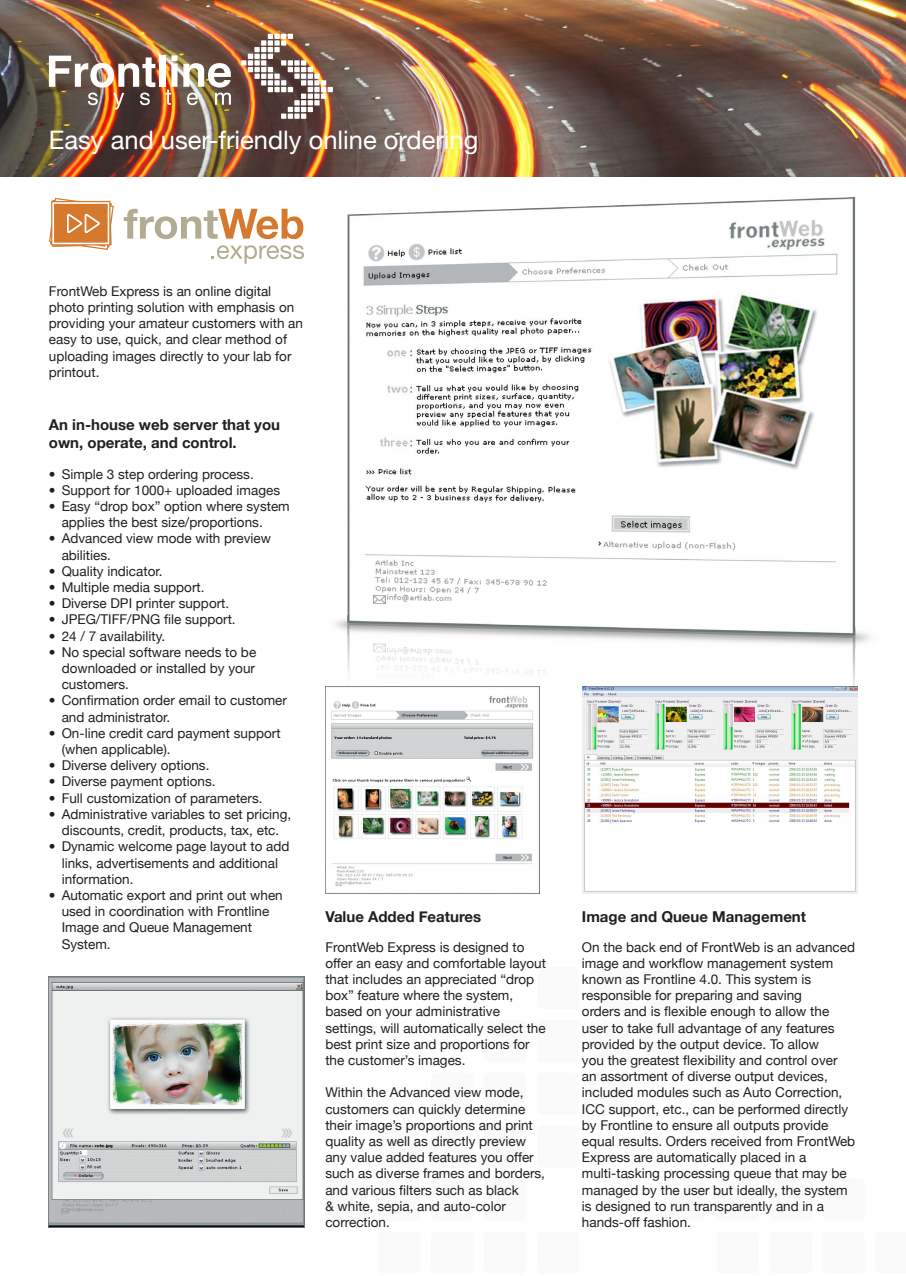
<style>
.page{position:relative;width:906px;height:1276px;background:#fff}
.page>*{position:absolute;margin:0;border:0;box-sizing:border-box;transform-origin:0 0}
.Yellow_Headline{font:25.5px "Helvetica Neue";color:#fff}
.Standard_Headline{font:700 15px/18px "Helvetica Neue";color:#231f20}
.Left_List{font:13.5px/16.2px "Helvetica Neue";color:#231f20}
</style>
<div class="page">
<div style="left:822px;top:1178px;width:42px;height:42px;background:#fafafa;border-radius:6px"></div>
<div style="left:769px;top:1178px;width:42px;height:42px;background:#fafafa;border-radius:6px"></div>
<div style="left:822px;top:1231px;width:42px;height:42px;background:#fafafa;border-radius:6px"></div>
<div style="left:717px;top:1178px;width:42px;height:42px;background:#fafafa;border-radius:6px"></div>
<div style="left:770px;top:1231px;width:42px;height:42px;background:#fafafa;border-radius:6px"></div>
<div style="left:664px;top:1178px;width:42px;height:42px;background:#fafafa;border-radius:6px"></div>
<div style="left:717px;top:1231px;width:42px;height:42px;background:#fafafa;border-radius:6px"></div>
<div style="left:537px;top:967px;width:42px;height:42px;background:#fafafa;border-radius:6px"></div>
<div style="left:484px;top:1020px;width:42px;height:42px;background:#fafafa;border-radius:6px"></div>
<div style="left:431px;top:1072px;width:42px;height:42px;background:#fafafa;border-radius:6px"></div>
<div style="left:378px;top:1126px;width:42px;height:42px;background:#fafafa;border-radius:6px"></div>
<div style="left:325px;top:1178px;width:42px;height:42px;background:#fafafa;border-radius:6px"></div>
<div style="left:378px;top:1231px;width:42px;height:42px;background:#fafafa;border-radius:6px"></div>
<div style="left:590px;top:967px;width:42px;height:42px;background:#fafafa;border-radius:6px"></div>
<div style="left:537px;top:1020px;width:42px;height:42px;background:#fafafa;border-radius:6px"></div>
<div style="left:484px;top:1072px;width:42px;height:42px;background:#fafafa;border-radius:6px"></div>
<div style="left:431px;top:1126px;width:42px;height:42px;background:#fafafa;border-radius:6px"></div>
<div style="left:378px;top:1178px;width:42px;height:42px;background:#fafafa;border-radius:6px"></div>
<div style="left:431px;top:1231px;width:42px;height:42px;background:#fafafa;border-radius:6px"></div>
<div style="left:642px;top:967px;width:43px;height:42px;background:#fafafa;border-radius:6px"></div>
<div style="left:590px;top:1020px;width:42px;height:42px;background:#fafafa;border-radius:6px"></div>
<div style="left:537px;top:1072px;width:42px;height:42px;background:#fafafa;border-radius:6px"></div>
<div style="left:484px;top:1126px;width:42px;height:42px;background:#fafafa;border-radius:6px"></div>
<div style="left:431px;top:1178px;width:42px;height:42px;background:#fafafa;border-radius:6px"></div>
<div style="left:484px;top:1231px;width:42px;height:42px;background:#fafafa;border-radius:6px"></div>
<div style="left:696px;top:967px;width:42px;height:42px;background:#fafafa;border-radius:6px"></div>
<div style="left:642px;top:1020px;width:43px;height:42px;background:#fafafa;border-radius:6px"></div>
<div style="left:590px;top:1072px;width:42px;height:42px;background:#fafafa;border-radius:6px"></div>
<div style="left:537px;top:1126px;width:42px;height:42px;background:#fafafa;border-radius:6px"></div>
<div style="left:484px;top:1178px;width:42px;height:42px;background:#fafafa;border-radius:6px"></div>
<div style="left:537px;top:1231px;width:42px;height:42px;background:#fafafa;border-radius:6px"></div>
<img style="left:326px;top:198px;width:544px;height:505px">
<svg style="left:124px;top:209px;width:179px;height:30px"></svg>
<svg style="left:211px;top:245px;width:93px;height:19px"></svg>
<svg style="left:49px;top:198px;width:65px;height:52px"></svg>
<img style="left:49px;top:976px;width:255px;height:251px">
<img style="left:325px;top:687px;width:214px;height:206px">
<img style="left:582px;top:687px;width:275px;height:206px">
<img style="left:0;top:0;width:906px;height:176px">
<div style="left:159px;top:56px;width:6px;height:31px;background:#fff"></div>
<img style="left:49px;top:56px;width:106px;height:54px">
<svg style="left:165px;top:55px;width:12px;height:50px"></svg>
<svg style="left:183px;top:63px;width:48px;height:42px"></svg>
<img style="left:241px;top:34px;width:92px;height:85px">
<p class="Yellow_Headline" style="left:49px;top:124px;width:431px">Easy and user-friendly online ordering</p>
<p class="Left_List" style="left:49px;top:283px;width:256px">FrontWeb Express is an online digital photo printing solution with emphasis on providing your amateur customers with an easy to use, quick, and clear method of uploading images directly to your lab for printout.</p>
<p class="Standard_Headline" style="left:49px;top:415px;width:233px">An in-house web server that you own, operate, and control.</p>
<p class="Left_List" style="left:49px;top:465px;width:206px">• Simple 3 step ordering process.</p>
<p class="Left_List" style="left:49px;top:482px;width:233px">• Support for 1000+ uploaded images</p>
<p class="Left_List" style="left:62px;top:498px;width:230px;text-indent:-13px">• Easy “drop box” option where system applies the best size/proportions.</p>
<p class="Left_List" style="left:62px;top:530px;width:211px;text-indent:-13px">• Advanced view mode with preview abilities.</p>
<p class="Left_List" style="left:49px;top:563px;width:115px">• Quality indicator.</p>
<p class="Left_List" style="left:49px;top:579px;width:157px">• Multiple media support.</p>
<p class="Left_List" style="left:49px;top:595px;width:182px">• Diverse DPI printer support.</p>
<p class="Left_List" style="left:49px;top:611px;width:188px">• JPEG/TIFF/PNG file support.</p>
<p class="Left_List" style="left:49px;top:627px;width:118px">• 24 / 7 availability.</p>
<p class="Left_List" style="left:62px;top:644px;width:196px;text-align:justify;text-indent:-13px">• No special software needs to be downloaded or installed by your customers.</p>
<p class="Left_List" style="left:62px;top:692px;width:227px;text-indent:-13px">• Confirmation order email to customer and administrator.</p>
<p class="Left_List" style="left:62px;top:725px;width:220px;text-indent:-13px">• On-line credit card payment support (when applicable).</p>
<p class="Left_List" style="left:49px;top:757px;width:162px">• Diverse delivery options.</p>
<p class="Left_List" style="left:49px;top:773px;width:168px">• Diverse payment options.</p>
<p class="Left_List" style="left:49px;top:789px;width:215px">• Full customization of parameters.</p>
<p class="Left_List" style="left:49px;top:806px;width:244px;text-align:center">• Administrative variables to set pricing, discounts, credit, products, tax, etc.</p>
<p class="Left_List" style="left:62px;top:838px;width:229px;text-indent:-13px">• Dynamic welcome page layout to add links, advertisements and additional information.</p>
<p class="Left_List" style="left:62px;top:887px;width:223px;text-indent:-13px">• Automatic export and print out when used in coordination with Frontline<br>Image and Queue Management<br>System.</p>
<p class="Standard_Headline" style="left:325px;top:907px;width:157px">Value Added Features</p>
<p class="Standard_Headline" style="left:582px;top:907px;width:226px">Image and Queue Management</p>
<p class="Left_List" style="left:325px;top:938px;width:201px">FrontWeb Express is designed to</p>
<p class="Left_List" style="left:325px;top:954px;width:222px">offer an easy and comfortable layout that includes an appreciated “drop box” feature where the system, based on your administrative settings, will automatically select the best print size and proportions for the customer’s images.</p>
<p class="Left_List" style="left:325px;top:1084px;width:200px">Within the Advanced view mode,</p>
<p class="Left_List" style="left:325px;top:1100px;width:201px">customers can quickly determine</p>
<p class="Left_List" style="left:325px;top:1116px;width:209px">their image’s proportions and print</p>
<p class="Left_List" style="left:325px;top:1133px;width:221px">quality as well as directly preview any value added features you offer such as diverse frames and borders, and various filters such as black<br>&amp; white, sepia, and auto-color correction.</p>
<p class="Left_List" style="left:582px;top:938px;width:275px">On the back end of FrontWeb is an advanced</p>
<p class="Left_List" style="left:582px;top:954px;width:253px">image and workflow management system</p>
<p class="Left_List" style="left:582px;top:971px;width:275px">known as Frontline 4.0. This system is responsible for preparing and saving<br>orders and is flexible enough to allow the user to take full advantage of any features provided by the output device. To allow<br>you the greatest flexibility and control over an assortment of diverse output devices, included modules such as Auto Correction, ICC support, etc., can be performed directly by Frontline to ensure all outputs provide equal results. Orders received from FrontWeb Express are automatically placed in a multi-tasking processing queue that may be managed by the user but ideally, the system is designed to run transparently and in a hands-off fashion.</p>
</div>
